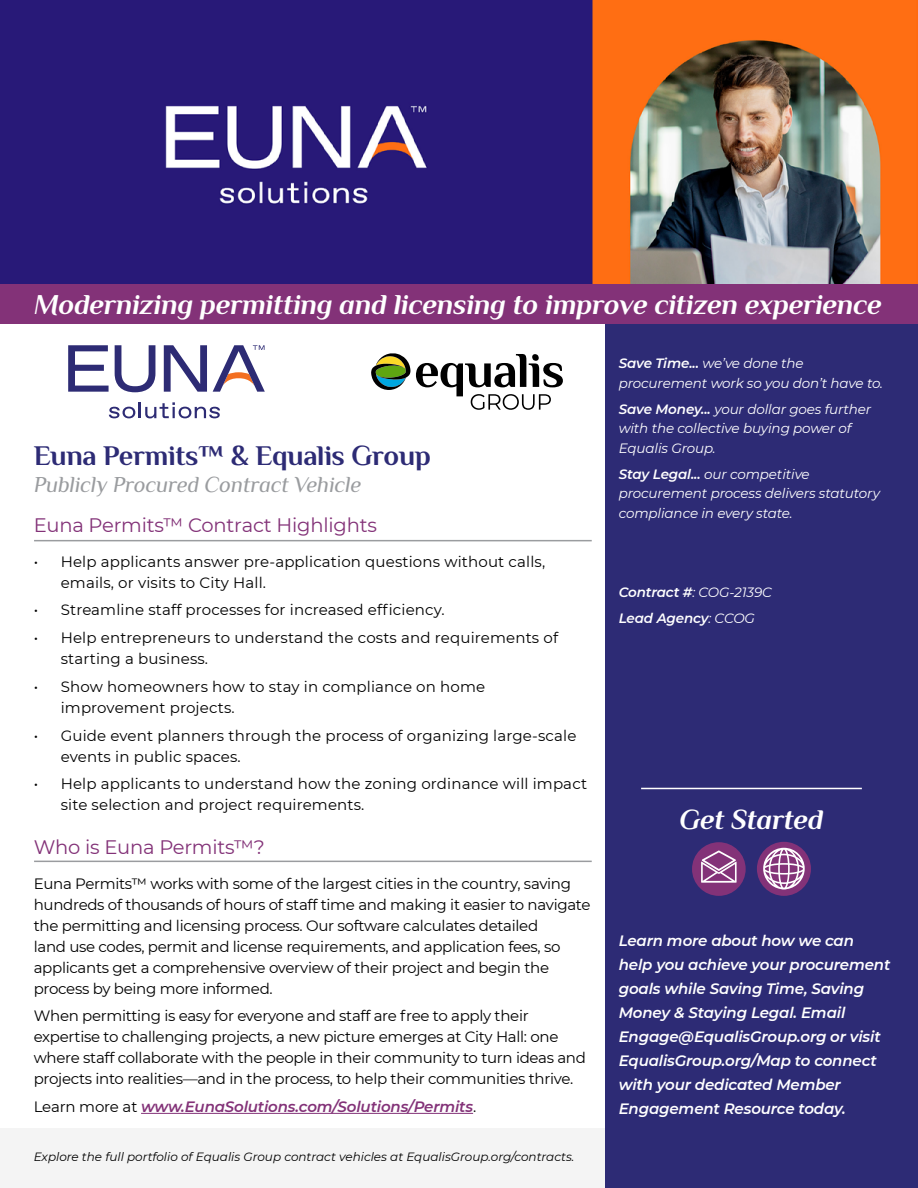
<style>
.page{position:relative;width:918px;height:1188px;background:#fff}
.page>*{position:absolute;margin:0;border:0;box-sizing:border-box;transform-origin:0 0}
.t1{font:italic 700 28.8px "Philosopher";letter-spacing:-.01em;color:#fff}
.t2{font:700 28.5px "Philosopher";letter-spacing:-.01em;color:#2d2b75}
.t3{font:italic 700 28.5px "Philosopher";letter-spacing:-.01em;color:#fff}
.t4{font:italic 22.5px "Philosopher";letter-spacing:-.01em;color:#9a9c9f}
.t5{font:19.5px "Montserrat";letter-spacing:-.01em;color:#833278}
.t6{font:15px/21px "Montserrat";letter-spacing:-.02em;color:#000}
.t7{font:15px/21px "Montserrat";letter-spacing:.01em;color:#000}
.t8{font:italic 600 15px/24px "Montserrat";letter-spacing:-.01em;color:#fff}
.t9{font:italic 600 15px "Montserrat";letter-spacing:-.01em;color:#833278}
.t10{font:italic 13.5px/19.5px "Montserrat";letter-spacing:-.01em;color:#fff}
.t11{font:italic 600 13.5px/26.2px "Montserrat";letter-spacing:-.01em;color:#fff}
.t12{font:italic 12px "Montserrat";color:#000}
.s1{font-weight:400;font-style:normal;color:#000}
.s2{font-weight:600}
.s3{font-weight:400}
</style>
<div class="page">
<img style="left:0;top:0;width:918px;height:285px">
<div style="left:0;top:1128px;width:605px;height:60px;background:#f4f4f4"></div>
<div style="left:605px;top:324px;width:313px;height:864px;background:#2d2b75"></div>
<div style="left:0;top:285px;width:918px;height:39px;background:#833278"></div>
<hr style="left:34px;top:540px;width:558px;height:1px;background:#9a9c9f">
<hr style="left:141px;top:1113px;width:332px;height:1px;background:#833278">
<hr style="left:34px;top:861px;width:558px;height:1px;background:#9a9c9f">
<hr style="left:641px;top:788px;width:221px;height:1px;background:#fff">
<div style="left:692px;top:842px;width:54px;height:54px;background:#833278;border-radius:50%"></div>
<svg style="left:701px;top:850px;width:36px;height:33px"></svg>
<div style="left:757px;top:842px;width:54px;height:54px;background:#833278;border-radius:50%"></div>
<svg style="left:763px;top:848px;width:42px;height:42px"></svg>
<svg style="left:371px;top:353px;width:39px;height:37px"></svg>
<svg style="left:416px;top:354px;width:147px;height:56px"></svg>
<svg style="left:68px;top:345px;width:41px;height:47px"></svg>
<svg style="left:115px;top:345px;width:40px;height:47px"></svg>
<svg style="left:164px;top:345px;width:43px;height:47px"></svg>
<svg style="left:109px;top:402px;width:111px;height:16px"></svg>
<svg style="left:213px;top:345px;width:52px;height:47px"></svg>
<h1 class="t1" style="left:34px;top:284px;width:849px">Modernizing permitting and licensing to improve citizen experience</h1>
<h2 class="t2" style="left:34px;top:436px;width:399px">Euna Permits™ &amp; Equalis Group</h2>
<h3 class="t4" style="left:34px;top:470px;width:329px">Publicly Procured Contract Vehicle</h3>
<h3 class="t5" style="left:34px;top:512px;width:345px">Euna Permits™ Contract Highlights</h3>
<p class="t7" style="left:61px;top:550px;width:486px;text-indent:-27px">• Help applicants answer pre-application questions without calls, emails, or visits to City Hall.</p>
<p class="t7" style="left:34px;top:599px;width:412px">• Streamline staff processes for increased efficiency.</p>
<p class="t7" style="left:61px;top:627px;width:499px;text-indent:-27px">• Help entrepreneurs to understand the costs and requirements of starting a business.</p>
<p class="t7" style="left:61px;top:675px;width:426px;text-indent:-27px">• Show homeowners how to stay in compliance on home improvement projects.</p>
<p class="t7" style="left:61px;top:724px;width:517px;text-indent:-27px">• Guide event planners through the process of organizing large-scale events in public spaces.</p>
<p class="t7" style="left:61px;top:773px;width:528px;text-indent:-27px">• Help applicants to understand how the zoning ordinance will impact site selection and project requirements.</p>
<h3 class="t5" style="left:34px;top:834px;width:233px">Who is Euna Permits™?</h3>
<p class="t6" style="left:34px;top:872px;width:558px">Euna Permits™ works with some of the largest cities in the country, saving hundreds of thousands of hours of staff time and making it easier to navigate the permitting and licensing process. Our software calculates detailed<br>land use codes, permit and license requirements, and application fees, so applicants get a comprehensive overview of their project and begin the process by being more informed.</p>
<p class="t6" style="left:34px;top:1005px;width:554px">When permitting is easy for everyone and staff are free to apply their expertise to challenging projects, a new picture emerges at City Hall: one where staff collaborate with the people in their community to turn ideas and projects into realities—and in the process, to help their communities thrive.</p>
<p class="t9" style="left:34px;top:1096px;width:444px"><span class="s1">Learn more at</span> www.EunaSolutions.com/Solutions/Permits<span class="s1">.</span></p>
<p class="t12" style="left:34px;top:1149px;width:542px">Explore the full portfolio of Equalis Group contract vehicles at EqualisGroup.org/contracts.</p>
<p class="t10" style="left:619px;top:353px;width:266px"><span class="s2">Save Time...</span> we’ve done the procurement work so you don’t have to.</p>
<p class="t10" style="left:619px;top:399px;width:254px"><span class="s2">Save Money...</span> your dollar goes further with the collective buying power of<br>Equalis Group.</p>
<p class="t10" style="left:619px;top:464px;width:263px"><span class="s2">Stay Legal...</span> our competitive procurement process delivers statutory compliance in every state.</p>
<p class="t11" style="left:619px;top:578px;width:155px">Contract #<span class="s3">: COG-2139C<br></span>Lead Agency<span class="s3">: CCOG</span></p>
<h2 class="t3" style="left:680px;top:800px;width:145px">Get Started</h2>
<p class="t8" style="left:619px;top:928px;width:273px">Learn more about how we can help you achieve your procurement goals while Saving Time, Saving<br>Money &amp; Staying Legal. Email<br>Engage@EqualisGroup.org or visit<br>EqualisGroup.org/Map to connect with your dedicated Member<br>Engagement Resource today.</p>
</div>
